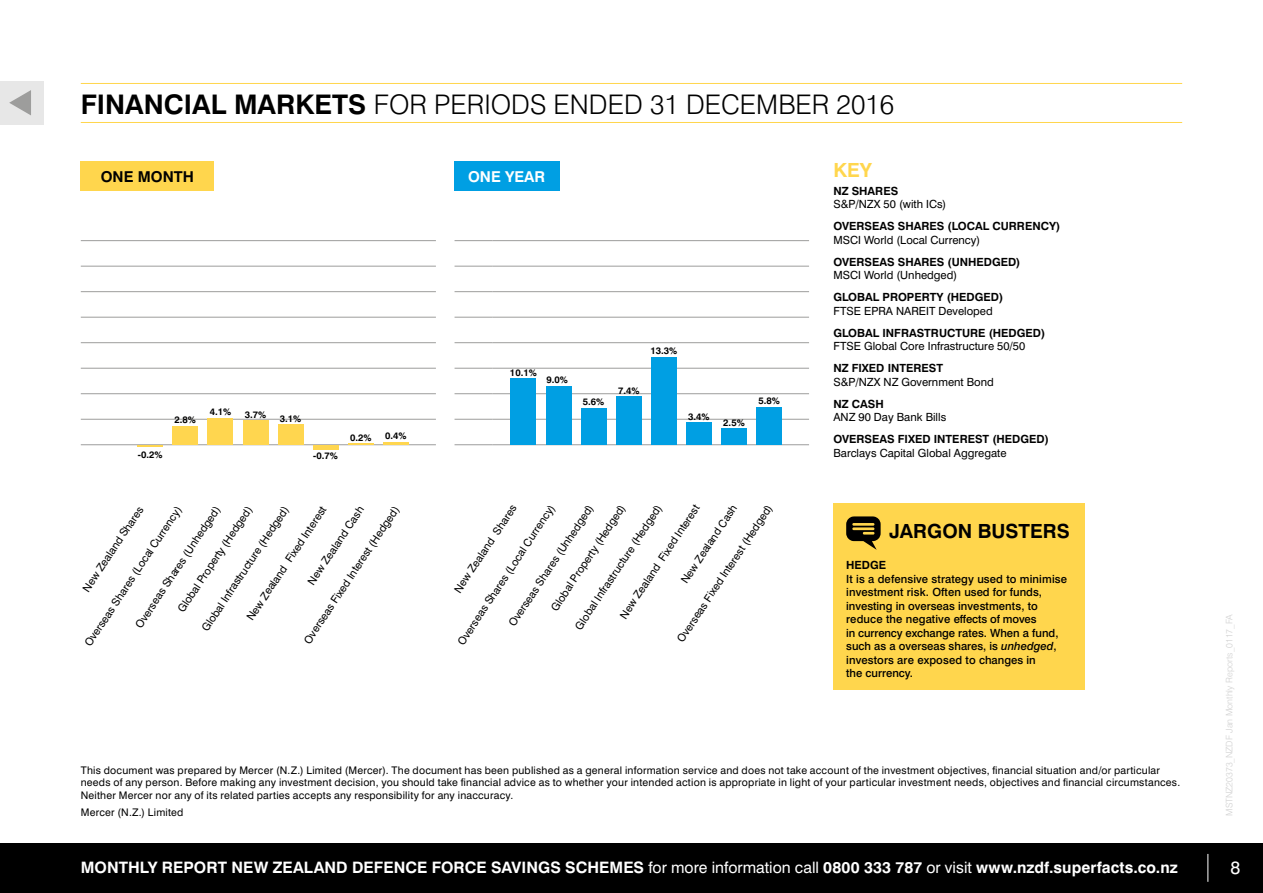
<style>
.page{position:relative;width:1263px;height:893px;background:#fff}
.page>*{position:absolute;margin:0;border:0;box-sizing:border-box;transform-origin:0 0}
.t1{font:300 27px "Swiss 721 BT";color:#000}
.t2{font:700 19.5px "Swiss 721 BT";color:#000}
.t3{font:700 19.5px "Swiss 721 BT";color:#ffd64d}
.t4{font:18px "Swiss 721 BT";color:#fff}
.t5{font:700 15.75px "Swiss 721 BT";letter-spacing:.005em;color:#fff}
.t6{font:700 15px "Swiss 721 BT";color:#000}
.t7{font:700 15px "Swiss 721 BT";color:#fff}
.t8{font:500 11.25px/13.5px "Swiss 721 BT";color:#000}
.t9{font:11.25px "Swiss 721 BT";color:#000}
.t10{font:700 11.25px "Swiss 721 BT";color:#000}
.t11{font:10.8px "Swiss 721 BT";color:#000}
.t12{font:10.5px/12.6px "Swiss 721 BT";letter-spacing:.02em;color:#000}
.t13{font:700 9.45px "Swiss 721 BT";color:#000}
.t14{font:300 9px "Swiss 721 BT";color:#d0d0d0}
.s1{font-weight:700}
.s2{font-style:italic}
.s3{font-weight:400}
</style>
<div class="page">
<div style="left:0;top:81px;width:43px;height:43px;background:#e7e7e7"></div>
<svg style="left:9px;top:90px;width:22px;height:25px"></svg>
<hr style="left:81px;top:83px;width:1101px;height:1px;background:#ffd64d">
<hr style="left:81px;top:122px;width:1101px;height:1px;background:#ffd64d">
<hr style="left:81px;top:240px;width:355px;height:1px;background:#9d9d9c">
<hr style="left:454px;top:240px;width:38px;height:1px;background:#9d9d9c">
<hr style="left:492px;top:240px;width:317px;height:1px;background:#9d9d9c">
<hr style="left:81px;top:266px;width:355px;height:1px;background:#9d9d9c">
<hr style="left:454px;top:266px;width:38px;height:1px;background:#9d9d9c">
<hr style="left:492px;top:266px;width:317px;height:1px;background:#9d9d9c">
<hr style="left:81px;top:291px;width:355px;height:1px;background:#9d9d9c">
<hr style="left:454px;top:291px;width:38px;height:1px;background:#9d9d9c">
<hr style="left:492px;top:291px;width:317px;height:1px;background:#9d9d9c">
<hr style="left:81px;top:317px;width:355px;height:1px;background:#9d9d9c">
<hr style="left:454px;top:317px;width:38px;height:1px;background:#9d9d9c">
<hr style="left:492px;top:317px;width:317px;height:1px;background:#9d9d9c">
<hr style="left:81px;top:342px;width:355px;height:1px;background:#9d9d9c">
<hr style="left:454px;top:342px;width:38px;height:1px;background:#9d9d9c">
<hr style="left:492px;top:342px;width:317px;height:1px;background:#9d9d9c">
<hr style="left:81px;top:368px;width:355px;height:1px;background:#9d9d9c">
<hr style="left:454px;top:368px;width:38px;height:1px;background:#9d9d9c">
<hr style="left:492px;top:368px;width:317px;height:1px;background:#9d9d9c">
<hr style="left:81px;top:393px;width:355px;height:1px;background:#9d9d9c">
<hr style="left:454px;top:393px;width:38px;height:1px;background:#9d9d9c">
<hr style="left:492px;top:393px;width:317px;height:1px;background:#9d9d9c">
<hr style="left:81px;top:419px;width:355px;height:1px;background:#9d9d9c">
<hr style="left:454px;top:419px;width:38px;height:1px;background:#9d9d9c">
<hr style="left:492px;top:419px;width:317px;height:1px;background:#9d9d9c">
<hr style="left:81px;top:444px;width:355px;height:1px;background:#9d9d9c">
<hr style="left:454px;top:444px;width:38px;height:1px;background:#9d9d9c">
<hr style="left:492px;top:444px;width:317px;height:1px;background:#9d9d9c">
<svg style="left:138px;top:445px;width:25px;height:1px"></svg>
<div style="left:173px;top:426px;width:25px;height:19px;background:#ffd64f"></div>
<div style="left:208px;top:418px;width:25px;height:27px;background:#ffd64f"></div>
<div style="left:243px;top:421px;width:25px;height:24px;background:#ffd64f"></div>
<div style="left:278px;top:424px;width:25px;height:21px;background:#ffd64f"></div>
<hr style="left:313px;top:445px;width:25px;height:4px;background:#ffd64f">
<svg style="left:348px;top:444px;width:25px;height:1px"></svg>
<hr style="left:383px;top:442px;width:25px;height:3px;background:#ffd64f">
<div style="left:511px;top:379px;width:25px;height:66px;background:#009fe3"></div>
<div style="left:546px;top:386px;width:25px;height:59px;background:#009fe3"></div>
<div style="left:581px;top:408px;width:25px;height:37px;background:#009fe3"></div>
<div style="left:616px;top:396px;width:25px;height:49px;background:#009fe3"></div>
<div style="left:651px;top:358px;width:25px;height:87px;background:#009fe3"></div>
<div style="left:686px;top:423px;width:25px;height:22px;background:#009fe3"></div>
<div style="left:721px;top:429px;width:26px;height:16px;background:#009fe3"></div>
<div style="left:756px;top:407px;width:26px;height:38px;background:#009fe3"></div>
<div style="left:81px;top:161px;width:133px;height:29px;background:#ffd64d"></div>
<div style="left:454px;top:161px;width:105px;height:29px;background:#009fe3"></div>
<div style="left:0;top:843px;width:1263px;height:50px;background:#000"></div>
<svg style="left:1207px;top:854px;width:1px;height:28px"></svg>
<div style="left:833px;top:504px;width:252px;height:186px;background:#ffd64d"></div>
<svg style="left:846px;top:516px;width:35px;height:34px"></svg>
<h1 class="t1" style="left:81px;top:88px;width:815px"><span class="s1">FINANCIAL MARKETS</span> FOR PERIODS ENDED 31 DECEMBER 2016</h1>
<h3 class="t6" style="left:101px;top:167px;width:95px">ONE MONTH</h3>
<h3 class="t7" style="left:468px;top:167px;width:79px">ONE YEAR</h3>
<h2 class="t3" style="left:833px;top:158px;width:40px">KEY</h2>
<p class="t10" style="left:833px;top:184px;width:66px">NZ SHARES</p>
<p class="t9" style="left:833px;top:197px;width:114px">S&amp;P/NZX 50 (with ICs)</p>
<p class="t10" style="left:833px;top:219px;width:228px">OVERSEAS SHARES (LOCAL CURRENCY)</p>
<p class="t9" style="left:833px;top:233px;width:148px">MSCI World (Local Currency)</p>
<p class="t10" style="left:833px;top:255px;width:188px">OVERSEAS SHARES (UNHEDGED)</p>
<p class="t9" style="left:833px;top:268px;width:125px">MSCI World (Unhedged)</p>
<p class="t10" style="left:833px;top:290px;width:171px">GLOBAL PROPERTY (HEDGED)</p>
<p class="t9" style="left:833px;top:304px;width:161px">FTSE EPRA NAREIT Developed</p>
<p class="t10" style="left:833px;top:326px;width:213px">GLOBAL INFRASTRUCTURE (HEDGED)</p>
<p class="t9" style="left:833px;top:339px;width:193px">FTSE Global Core Infrastructure 50/50</p>
<p class="t10" style="left:833px;top:361px;width:111px">NZ FIXED INTEREST</p>
<p class="t9" style="left:833px;top:375px;width:162px">S&amp;P/NZX NZ Government Bond</p>
<p class="t10" style="left:833px;top:397px;width:52px">NZ CASH</p>
<p class="t9" style="left:833px;top:410px;width:114px">ANZ 90 Day Bank Bills</p>
<p class="t10" style="left:833px;top:432px;width:217px">OVERSEAS FIXED INTEREST (HEDGED)</p>
<p class="t9" style="left:833px;top:446px;width:175px">Barclays Capital Global Aggregate</p>
<p class="t13" style="left:650px;top:345px;width:28px">13.3%</p>
<p class="t13" style="left:510px;top:366px;width:28px">10.1%</p>
<p class="t13" style="left:546px;top:374px;width:23px">9.0%</p>
<p class="t13" style="left:618px;top:385px;width:23px">7.4%</p>
<p class="t13" style="left:758px;top:395px;width:23px">5.8%</p>
<p class="t13" style="left:583px;top:396px;width:23px">5.6%</p>
<p class="t13" style="left:210px;top:406px;width:23px">4.1%</p>
<p class="t13" style="left:245px;top:409px;width:23px">3.7%</p>
<p class="t13" style="left:688px;top:411px;width:23px">3.4%</p>
<p class="t13" style="left:280px;top:413px;width:23px">3.1%</p>
<p class="t13" style="left:175px;top:414px;width:23px">2.8%</p>
<p class="t13" style="left:723px;top:416px;width:23px">2.5%</p>
<p class="t13" style="left:350px;top:432px;width:23px">0.2%</p>
<p class="t13" style="left:385px;top:430px;width:23px">0.4%</p>
<p class="t13" style="left:138px;top:449px;width:26px">-0.2%</p>
<p class="t13" style="left:313px;top:450px;width:26px">-0.7%</p>
<p class="t11" style="left:243px;top:615px;width:136px;rotate:-56deg">New Zealand Fixed Interest</p>
<p class="t11" style="left:305px;top:580px;width:93px;rotate:-56deg">New Zealand Cash</p>
<p class="t11" style="left:301px;top:638px;width:164px;rotate:-56deg">Overseas Fixed Interest (Hedged)</p>
<p class="t11" style="left:199px;top:626px;width:149px;rotate:-56deg">Global Infrastructure (Hedged)</p>
<p class="t11" style="left:175px;top:607px;width:126px;rotate:-56deg">Global Property (Hedged)</p>
<p class="t11" style="left:81px;top:641px;width:167px;rotate:-56deg">Overseas Shares (Local Currency)</p>
<p class="t11" style="left:132px;top:623px;width:145px;rotate:-56deg">Overseas Shares (Unhedged)</p>
<p class="t11" style="left:80px;top:587px;width:102px;rotate:-56deg">New Zealand Shares</p>
<p class="t11" style="left:617px;top:614px;width:136px;rotate:-56deg">New Zealand Fixed Interest</p>
<p class="t11" style="left:678px;top:578px;width:93px;rotate:-56deg">New Zealand Cash</p>
<p class="t11" style="left:674px;top:637px;width:164px;rotate:-56deg">Overseas Fixed Interest (Hedged)</p>
<p class="t11" style="left:572px;top:624px;width:149px;rotate:-56deg">Global Infrastructure (Hedged)</p>
<p class="t11" style="left:548px;top:606px;width:126px;rotate:-56deg">Global Property (Hedged)</p>
<p class="t11" style="left:454px;top:640px;width:167px;rotate:-56deg">Overseas Shares (Local Currency)</p>
<p class="t11" style="left:505px;top:621px;width:145px;rotate:-56deg">Overseas Shares (Unhedged)</p>
<p class="t11" style="left:451px;top:588px;width:105px;rotate:-56deg">New Zealand Shares</p>
<h2 class="t2" style="left:889px;top:520px;width:182px">JARGON BUSTERS</h2>
<p class="t10" style="left:846px;top:558px;width:41px">HEDGE</p>
<p class="t8" style="left:846px;top:572px;width:222px">It is a defensive strategy used to minimise investment risk. Often used for funds, investing in overseas investments, to reduce the negative effects of moves<br>in currency exchange rates. When a fund, such as a overseas shares, is <span class="s2">unhedged</span>, investors are exposed to changes in<br>the currency.</p>
<p class="t12" style="left:81px;top:763px;width:1101px">This document was prepared by Mercer (N.Z.) Limited (Mercer). The document has been published as a general information service and does not take account of the investment objectives, financial situation and/or particular needs of any person. Before making any investment decision, you should take financial advice as to whether your intended action is appropriate in light of your particular investment needs, objectives and financial circumstances.<br>Neither Mercer nor any of its related parties accepts any responsibility for any inaccuracy.</p>
<p class="t12" style="left:81px;top:805px;width:104px">Mercer (N.Z.) Limited</p>
<p class="t14" style="left:1224px;top:816px;width:203px;rotate:-90deg">MSTNZ20373_NZDF Jan Monthly Reports_0117_FA</p>
<h3 class="t5" style="left:81px;top:858px;width:1098px">MONTHLY REPORT NEW ZEALAND DEFENCE FORCE SAVINGS SCHEMES <span class="s3">for more information call</span> 0800 333 787 <span class="s3">or visit</span> www.nzdf.superfacts.co.nz</h3>
<h3 class="t4" style="left:1230px;top:857px;width:11px">8</h3>
</div>
